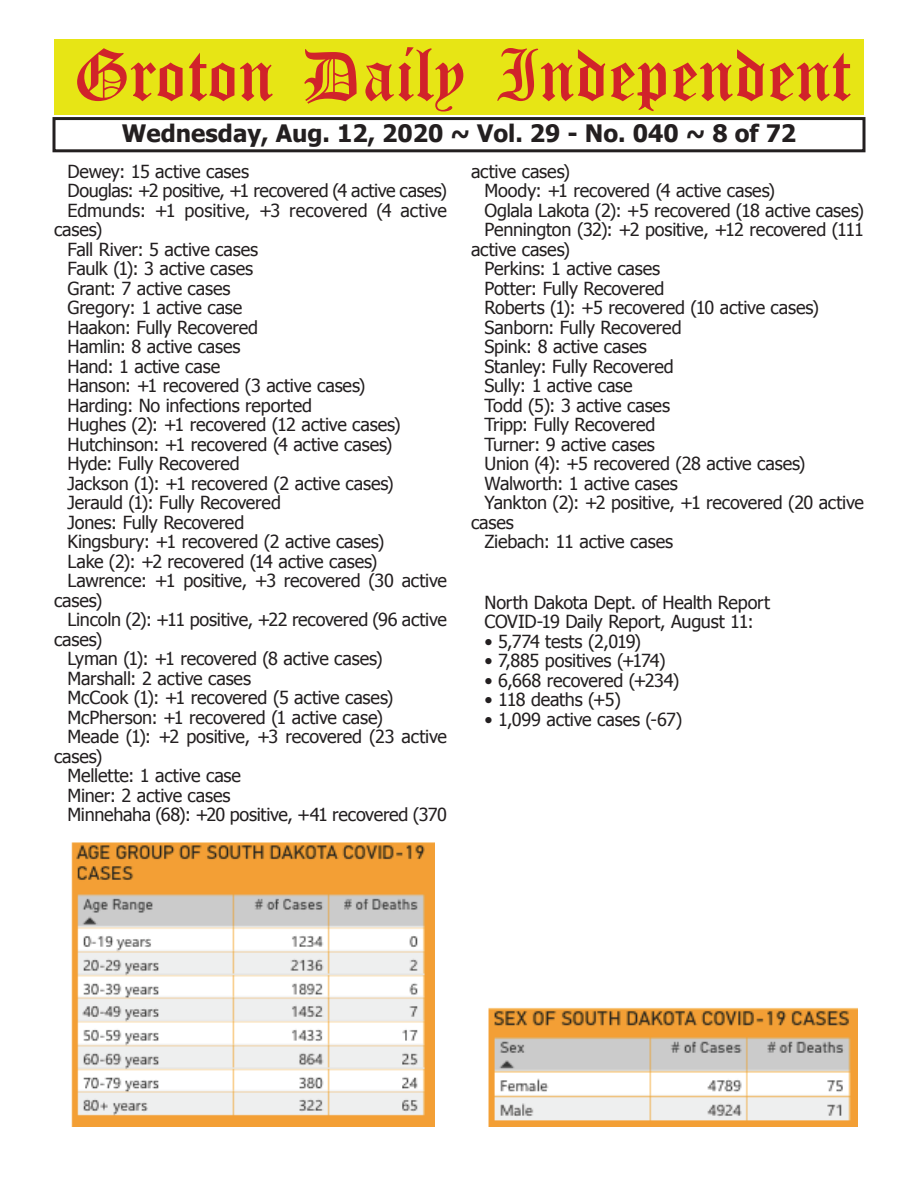
<style>
.page{position:relative;width:918px;height:1188px;background:#fff}
.page>*{position:absolute;margin:0;border:0;box-sizing:border-box;transform-origin:0 0}
.t1{font:54px "Old English Five";color:#d1232a}
.t2{font:700 24px "Tahoma";color:#231f20}
.t3{font:18px/19.5px "Tahoma";letter-spacing:-.01em;color:#231f20}
</style>
<div class="page">
<div style="left:52px;top:117px;width:814px;height:35px;border:3px solid #231f20"></div>
<div style="left:54px;top:40px;width:810px;height:75px;background:#e7e515"></div>
<img style="left:488px;top:1007px;width:370px;height:120px">
<img style="left:71px;top:842px;width:363px;height:284px">
<h1 class="t1" style="left:73px;top:50px;width:779px">Groton Daily Independent</h1>
<h2 class="t2" style="left:122px;top:116px;width:676px">Wednesday, Aug. 12, 2020 ~ Vol. 29 - No. 040 ~ 8 of 72</h2>
<p class="t3" style="left:68px;top:161px;width:183px">Dewey: 15 active cases</p>
<p class="t3" style="left:68px;top:180px;width:381px">Douglas: +2 positive, +1 recovered (4 active cases)</p>
<p class="t3" style="left:68px;top:200px;width:381px">Edmunds: +1 positive, +3 recovered (4 active</p>
<p class="t3" style="left:54px;top:219px;width:50px">cases)</p>
<p class="t3" style="left:68px;top:239px;width:192px">Fall River: 5 active cases</p>
<p class="t3" style="left:68px;top:258px;width:187px">Faulk (1): 3 active cases</p>
<p class="t3" style="left:68px;top:278px;width:165px">Grant: 7 active cases</p>
<p class="t3" style="left:68px;top:297px;width:176px">Gregory: 1 active case</p>
<p class="t3" style="left:68px;top:317px;width:192px">Haakon: Fully Recovered</p>
<p class="t3" style="left:68px;top:336px;width:175px">Hamlin: 8 active cases</p>
<p class="t3" style="left:68px;top:356px;width:154px">Hand: 1 active case</p>
<p class="t3" style="left:68px;top:375px;width:299px">Hanson: +1 recovered (3 active cases)</p>
<p class="t3" style="left:68px;top:395px;width:246px">Harding: No infections reported</p>
<p class="t3" style="left:68px;top:414px;width:335px">Hughes (2): +1 recovered (12 active cases)</p>
<p class="t3" style="left:68px;top:434px;width:326px">Hutchinson: +1 recovered (4 active cases)</p>
<p class="t3" style="left:68px;top:453px;width:174px">Hyde: Fully Recovered</p>
<p class="t3" style="left:68px;top:473px;width:328px">Jackson (1): +1 recovered (2 active cases)</p>
<p class="t3" style="left:68px;top:492px;width:215px">Jerauld (1): Fully Recovered</p>
<p class="t3" style="left:68px;top:512px;width:178px">Jones: Fully Recovered</p>
<p class="t3" style="left:68px;top:531px;width:318px">Kingsbury: +1 recovered (2 active cases)</p>
<p class="t3" style="left:68px;top:551px;width:312px">Lake (2): +2 recovered (14 active cases)</p>
<p class="t3" style="left:68px;top:570px;width:381px">Lawrence: +1 positive, +3 recovered (30 active</p>
<p class="t3" style="left:54px;top:590px;width:50px">cases)</p>
<p class="t3" style="left:68px;top:609px;width:381px">Lincoln (2): +11 positive, +22 recovered (96 active</p>
<p class="t3" style="left:54px;top:629px;width:50px">cases)</p>
<p class="t3" style="left:68px;top:648px;width:317px">Lyman (1): +1 recovered (8 active cases)</p>
<p class="t3" style="left:68px;top:668px;width:185px">Marshall: 2 active cases</p>
<p class="t3" style="left:68px;top:687px;width:327px">McCook (1): +1 recovered (5 active cases)</p>
<p class="t3" style="left:68px;top:707px;width:317px">McPherson: +1 recovered (1 active case)</p>
<p class="t3" style="left:68px;top:726px;width:381px">Meade (1): +2 positive, +3 recovered (23 active</p>
<p class="t3" style="left:54px;top:746px;width:50px">cases)</p>
<p class="t3" style="left:68px;top:765px;width:175px">Mellette: 1 active case</p>
<p class="t3" style="left:68px;top:785px;width:165px">Miner: 2 active cases</p>
<p class="t3" style="left:68px;top:804px;width:381px">Minnehaha (68): +20 positive, +41 recovered (370</p>
<p class="t3" style="left:471px;top:161px;width:101px">active cases)</p>
<p class="t3" style="left:485px;top:180px;width:292px">Moody: +1 recovered (4 active cases)</p>
<p class="t3" style="left:485px;top:199px;width:381px">Oglala Lakota (2): +5 recovered (18 active cases)</p>
<p class="t3" style="left:485px;top:219px;width:381px">Pennington (32): +2 positive, +12 recovered (111</p>
<p class="t3" style="left:471px;top:238px;width:101px">active cases)</p>
<p class="t3" style="left:485px;top:258px;width:177px">Perkins: 1 active cases</p>
<p class="t3" style="left:485px;top:277px;width:181px">Potter: Fully Recovered</p>
<p class="t3" style="left:485px;top:297px;width:336px">Roberts (1): +5 recovered (10 active cases)</p>
<p class="t3" style="left:485px;top:316px;width:199px">Sanborn: Fully Recovered</p>
<p class="t3" style="left:485px;top:336px;width:164px">Spink: 8 active cases</p>
<p class="t3" style="left:485px;top:355px;width:191px">Stanley: Fully Recovered</p>
<p class="t3" style="left:485px;top:375px;width:150px">Sully: 1 active case</p>
<p class="t3" style="left:485px;top:394px;width:187px">Todd (5): 3 active cases</p>
<p class="t3" style="left:485px;top:414px;width:172px">Tripp: Fully Recovered</p>
<p class="t3" style="left:485px;top:433px;width:172px">Turner: 9 active cases</p>
<p class="t3" style="left:485px;top:453px;width:322px">Union (4): +5 recovered (28 active cases)</p>
<p class="t3" style="left:485px;top:472px;width:195px">Walworth: 1 active cases</p>
<p class="t3" style="left:485px;top:492px;width:381px">Yankton (2): +2 positive, +1 recovered (20 active</p>
<p class="t3" style="left:471px;top:511px;width:44px">cases</p>
<p class="t3" style="left:485px;top:531px;width:190px">Ziebach: 11 active cases</p>
<p class="t3" style="left:485px;top:592px;width:287px">North Dakota Dept. of Health Report<br>COVID-19 Daily Report, August 11:</p>
<p class="t3" style="left:485px;top:630px;width:158px">• 5,774 tests (2,019)</p>
<p class="t3" style="left:485px;top:650px;width:183px">• 7,885 positives (+174)</p>
<p class="t3" style="left:485px;top:669px;width:196px">• 6,668 recovered (+234)</p>
<p class="t3" style="left:485px;top:689px;width:138px">• 118 deaths (+5)</p>
<p class="t3" style="left:485px;top:708px;width:200px">• 1,099 active cases (-67)</p>
</div>
